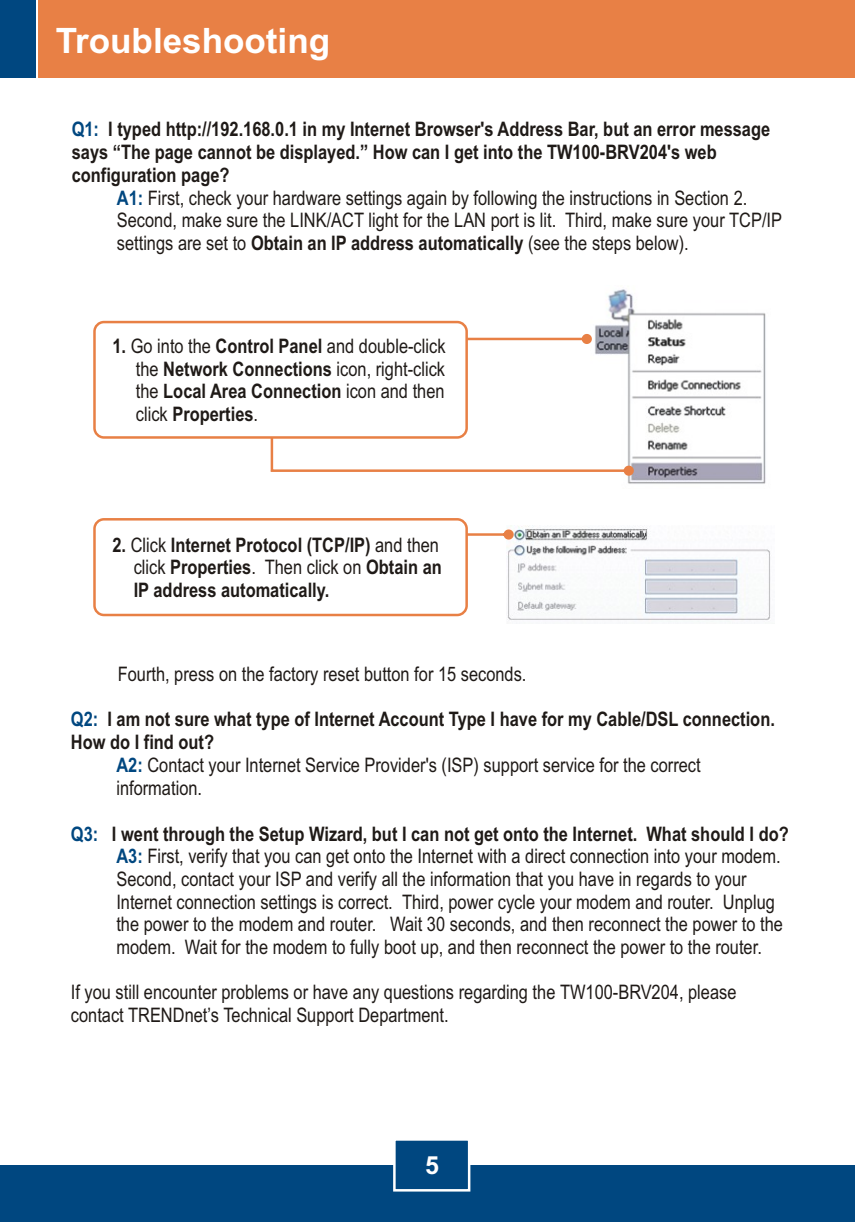
<style>
.page{position:relative;width:855px;height:1222px;background:#fff}
.page>*{position:absolute;margin:0;border:0;box-sizing:border-box;transform-origin:0 0}
.t1{font:700 35px "Arial";color:#fff}
.t2{font:700 25px "Arial";color:#fff}
.t3{font:20px/22.8px "Arial Narrow";color:#1f1a17}
.t4{font:700 20px/22.8px "Arial Narrow";color:#1f1a17}
.t5{font:700 20px "Arial Narrow";color:#004780}
.s1{font-weight:700}
.s2{font-weight:700;color:#004780}
.s3{font-weight:400}
</style>
<div class="page">
<img style="left:506px;top:525px;width:265px;height:97px">
<div style="left:0;top:1165px;width:854px;height:56px;background:#004780"></div>
<div style="left:39px;top:0;width:815px;height:78px;background:#e88045"></div>
<div style="left:0;top:0;width:36px;height:78px;background:#004780"></div>
<svg style="left:393px;top:1140px;width:78px;height:52px"></svg>
<img style="left:591px;top:289px;width:175px;height:195px">
<svg style="left:467px;top:334px;width:124px;height:10px"></svg>
<svg style="left:267px;top:365px;width:366px;height:110px"></svg>
<div style="left:93px;top:321px;width:374px;height:117px;background:#fff;border:3px solid #e88045;border-radius:9px"></div>
<svg style="left:467px;top:529px;width:46px;height:10px"></svg>
<div style="left:93px;top:518px;width:374px;height:98px;background:#fff;border:3px solid #e88045;border-radius:9px"></div>
<h1 class="t1" style="left:56px;top:27px;width:276px">Troubleshooting</h1>
<p class="t4" style="left:72px;top:120px;width:699px;text-indent:36px">I typed http://192.168.0.1 in my Internet Browser's Address Bar, but an error message says “The page cannot be displayed.” How can I get into the TW100-BRV204's web configuration page?</p>
<p class="t3" style="left:117px;top:211px;width:666px">Second, make sure the LINK/ACT light for the LAN port is lit. Third, make sure your TCP/IP settings are set to <span class="s1">Obtain an IP address automatically</span> (see the steps below).</p>
<p class="t5" style="left:72px;top:122px;width:29px">Q1:</p>
<p class="t3" style="left:117px;top:188px;width:631px"><span class="s2">A1:</span> First, check your hardware settings again by following the instructions in Section 2.</p>
<p class="t3" style="left:136px;top:336px;width:311px;text-align:justify;text-indent:-23px"><span class="s1">1.</span> Go into the <span class="s1">Control Panel</span> and double-click the <span class="s1">Network Connections</span> icon, right-click the <span class="s1">Local Area Connection</span> icon and then click <span class="s1">Properties</span>.</p>
<p class="t4" style="left:134px;top:535px;width:309px;text-indent:-21px">2. <span class="s3">Click</span> Internet Protocol (TCP/IP) <span class="s3">and then click</span> Properties<span class="s3">. Then click on</span> Obtain an<br>IP address automatically.</p>
<p class="t3" style="left:118px;top:664px;width:410px">Fourth, press on the factory reset button for 15 seconds.</p>
<p class="t4" style="left:107px;top:710px;width:668px">I am not sure what type of Internet Account Type I have for my Cable/DSL connection.</p>
<p class="t4" style="left:71px;top:732px;width:145px">How do I find out?</p>
<p class="t3" style="left:116px;top:755px;width:585px"><span class="s2">A2:</span> Contact your Internet Service Provider's (ISP) support service for the correct</p>
<p class="t3" style="left:116px;top:778px;width:87px">information.</p>
<p class="t3" style="left:112px;top:824px;width:678px"><span class="s1">I went through the Setup Wizard, but I can not get onto the Internet. What should I do?<br></span><span class="s2">A3:</span> First, verify that you can get onto the Internet with a direct connection into your modem.<br>Second, contact your ISP and verify all the information that you have in regards to your Internet connection settings is correct. Third, power cycle your modem and router. Unplug the power to the modem and router. Wait 30 seconds, and then reconnect the power to the modem. Wait for the modem to fully boot up, and then reconnect the power to the router.</p>
<p class="t3" style="left:71px;top:982px;width:666px">If you still encounter problems or have any questions regarding the TW100-BRV204, please contact TRENDnet’s Technical Support Department.</p>
<p class="t5" style="left:71px;top:712px;width:29px">Q2:</p>
<p class="t5" style="left:71px;top:826px;width:29px">Q3:</p>
<p class="t2" style="left:425px;top:1155px;width:15px">5</p>
</div>
